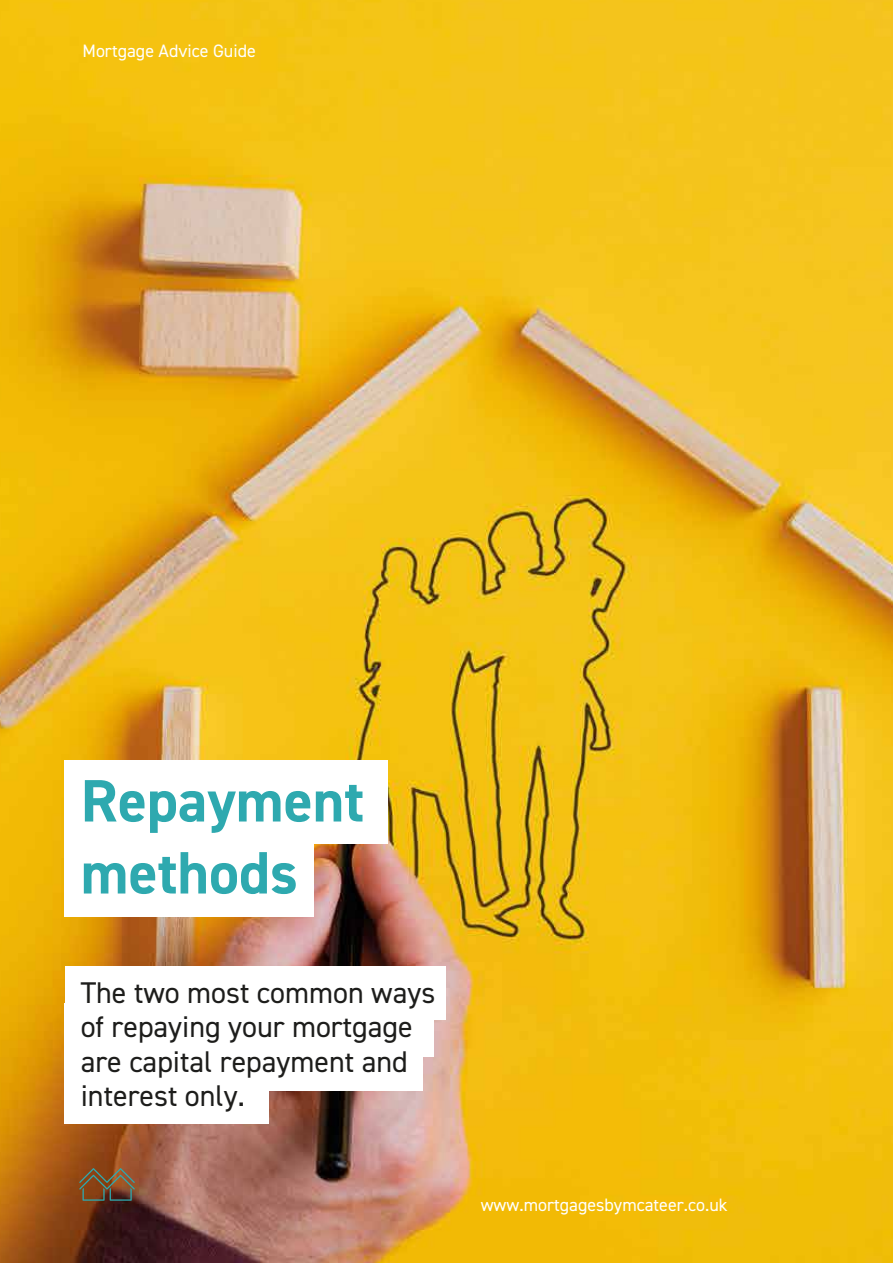
<style>
.page{position:relative;width:893px;height:1263px;background:#fff}
.page>*{position:absolute;margin:0;border:0;box-sizing:border-box;transform-origin:0 0}
.t1{font:700 60px/72px "DIN2014";color:#2ea9af}
.t2{font:30px/34.5px "DIN2014";color:#1d1d1b}
.t3{font:18px "DIN2014";color:#fff}
</style>
<div class="page">
<img style="left:0;top:0;width:893px;height:1263px">
<div style="left:65px;top:760px;width:323px;height:84px;background:#fff"></div>
<div style="left:65px;top:966px;width:380px;height:53px;background:#fff"></div>
<div style="left:65px;top:1003px;width:369px;height:53px;background:#fff"></div>
<div style="left:65px;top:1037px;width:358px;height:53px;background:#fff"></div>
<div style="left:65px;top:1071px;width:204px;height:53px;background:#fff"></div>
<div style="left:65px;top:833px;width:249px;height:84px;background:#fff"></div>
<svg style="left:79px;top:1168px;width:56px;height:33px"></svg>
<p class="t3" style="left:83px;top:42px;width:175px">Mortgage Advice Guide</p>
<h1 class="t1" style="left:81px;top:767px;width:285px">Repayment methods</h1>
<p class="t2" style="left:81px;top:976px;width:356px">The two most common ways of repaying your mortgage are capital repayment and interest only.</p>
<p class="t3" style="left:481px;top:1196px;width:248px">www.mortgagesbymcateer.co.uk</p>
</div>
